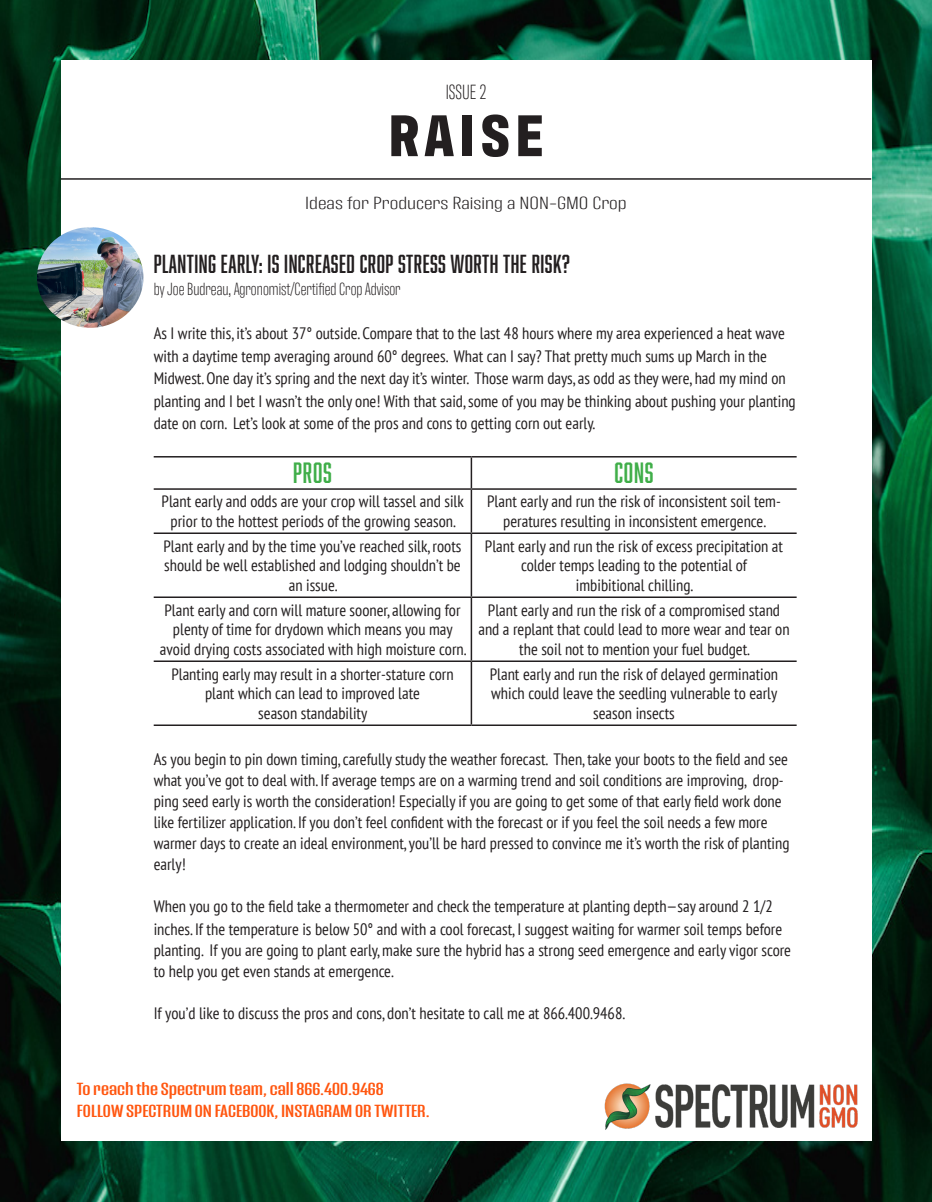
<style>
.page{position:relative;width:932px;height:1202px;background:#fff}
.page>*{position:absolute;margin:0;border:0;box-sizing:border-box;transform-origin:0 0}
.t1{font:700 60px "Antarctican Headline";letter-spacing:.09em;color:#231f20;scale:1.11 1}
.t2{font:27px "Abolition";letter-spacing:.03em;color:#40ae49}
.t3{font:24px "Abolition";letter-spacing:.02em;color:#231f20}
.t4{font:300 21px "Antarctican Headline";color:#231f20}
.t5{font:18px "Mongoose";color:#ff560f;scale:1.47 1}
.t6{font:300 18px "Antarctican Headline";color:#231f20}
.t7{font:300 18px "Antarctican Headline";color:#231f20;scale:1.47 1}
.t8{font:condensed 16.5px/19.8px "PT Sans";color:#231f20;text-align:center}
</style>
<div class="page">
<img style="left:0;top:0;width:932px;height:1201px">
<div style="left:61px;top:61px;width:810px;height:1080px;background:#fff"></div>
<hr style="left:61px;top:178px;width:810px;height:2px;background:#231f20">
<hr style="left:470px;top:457px;width:2px;height:31px;background:#231f20">
<hr style="left:470px;top:490px;width:2px;height:42px;background:#231f20">
<hr style="left:154px;top:532px;width:317px;height:2px;background:#231f20">
<hr style="left:471px;top:532px;width:325px;height:2px;background:#231f20">
<hr style="left:470px;top:534px;width:2px;height:62px;background:#231f20">
<hr style="left:470px;top:598px;width:2px;height:62px;background:#231f20">
<hr style="left:470px;top:662px;width:2px;height:62px;background:#231f20">
<hr style="left:154px;top:596px;width:317px;height:2px;background:#231f20">
<hr style="left:471px;top:596px;width:325px;height:2px;background:#231f20">
<hr style="left:154px;top:660px;width:317px;height:2px;background:#231f20">
<hr style="left:471px;top:660px;width:325px;height:2px;background:#231f20">
<hr style="left:154px;top:724px;width:317px;height:2px;background:#231f20">
<hr style="left:471px;top:724px;width:325px;height:2px;background:#231f20">
<hr style="left:154px;top:456px;width:317px;height:1px;background:#231f20">
<hr style="left:471px;top:456px;width:325px;height:1px;background:#231f20">
<hr style="left:154px;top:488px;width:317px;height:2px;background:#231f20">
<hr style="left:471px;top:488px;width:325px;height:2px;background:#231f20">
<img style="left:37px;top:227px;width:106px;height:101px">
<img style="left:601px;top:1083px;width:265px;height:65px">
<p class="t4" style="left:446px;top:78px;width:42px">ISSUE 2</p>
<p class="t1" style="left:388px;top:92px;width:141px">RAISE</p>
<p class="t7" style="left:305px;top:191px;width:220px">Ideas for Producers Raising a NON-GMO Crop</p>
<p class="t3" style="left:154px;top:250px;width:417px">PLANTING EARLY: IS INCREASED CROP STRESS WORTH THE RISK?</p>
<p class="t6" style="left:154px;top:277px;width:248px">by Joe Budreau, Agronomist/Certified Crop Advisor</p>
<p class="t8" style="left:154px;top:321px;width:643px;line-height:22.5px;text-align:left">As I write this, it’s about 37° outside. Compare that to the last 48 hours where my area experienced a heat wave with a daytime temp averaging around 60° degrees. What can I say? That pretty much sums up March in the Midwest. One day it’s spring and the next day it’s winter. Those warm days, as odd as they were, had my mind on planting and I bet I wasn’t the only one! With that said, some of you may be thinking about pushing your planting date on corn. Let’s look at some of the pros and cons to getting corn out early.</p>
<p class="t2" style="left:293px;top:457px;width:40px">PROS</p>
<p class="t2" style="left:614px;top:457px;width:40px">CONS</p>
<p class="t8" style="left:162px;top:491px;width:304px">Plant early and odds are your crop will tassel and silk prior to the hottest periods of the growing season.</p>
<p class="t8" style="left:487px;top:491px;width:295px">Plant early and run the risk of inconsistent soil tem&shy;peratures resulting in inconsistent emergence.</p>
<p class="t8" style="left:163px;top:535px;width:299px">Plant early and by the time you’ve reached silk, roots should be well established and lodging shouldn’t be an issue.</p>
<p class="t8" style="left:485px;top:535px;width:299px">Plant early and run the risk of excess precipitation at colder temps leading to the potential of</p>
<p class="t8" style="left:576px;top:575px;width:119px">imbibitional chilling.</p>
<p class="t8" style="left:160px;top:599px;width:308px">Plant early and corn will mature sooner, allowing for plenty of time for drydown which means you may avoid drying costs associated with high moisture corn.</p>
<p class="t8" style="left:478px;top:599px;width:312px">Plant early and run the risk of a compromised stand and a replant that could lead to more wear and tear on the soil not to mention your fuel budget.</p>
<p class="t8" style="left:171px;top:663px;width:284px">Planting early may result in a shorter-stature corn plant which can lead to improved late</p>
<p class="t8" style="left:258px;top:703px;width:110px">season standability</p>
<p class="t8" style="left:490px;top:663px;width:290px">Plant early and run the risk of delayed germination which could leave the seedling vulnerable to early season insects</p>
<p class="t8" style="left:154px;top:748px;width:637px;line-height:21px;text-align:left">As you begin to pin down timing, carefully study the weather forecast. Then, take your boots to the field and see what you’ve got to deal with. If average temps are on a warming trend and soil conditions are improving, drop&shy;ping seed early is worth the consideration! Especially if you are going to get some of that early field work done like fertilizer application. If you don’t feel confident with the forecast or if you feel the soil needs a few more warmer days to create an ideal environment, you’ll be hard pressed to convince me it’s worth the risk of planting early!</p>
<p class="t8" style="left:154px;top:894px;width:630px;line-height:22.5px;text-align:left">When you go to the field take a thermometer and check the temperature at planting depth—say around 2 1/2 inches. If the temperature is below 50° and with a cool forecast, I suggest waiting for warmer soil temps before</p>
<p class="t8" style="left:154px;top:939px;width:639px;line-height:21px;text-align:left">planting. If you are going to plant early, make sure the hybrid has a strong seed emergence and early vigor score to help you get even stands at emergence.</p>
<p class="t8" style="left:154px;top:1002px;width:473px">If you’d like to discuss the pros and cons, don’t hesitate to call me at 866.400.9468.</p>
<p class="t5" style="left:77px;top:1078px;width:210px">To reach the Spectrum team, call 866.400.9468</p>
<p class="t5" style="left:77px;top:1100px;width:241px">FOLLOW SPECTRUM ON FACEBOOK, INSTAGRAM OR TWITTER.</p>
</div>
